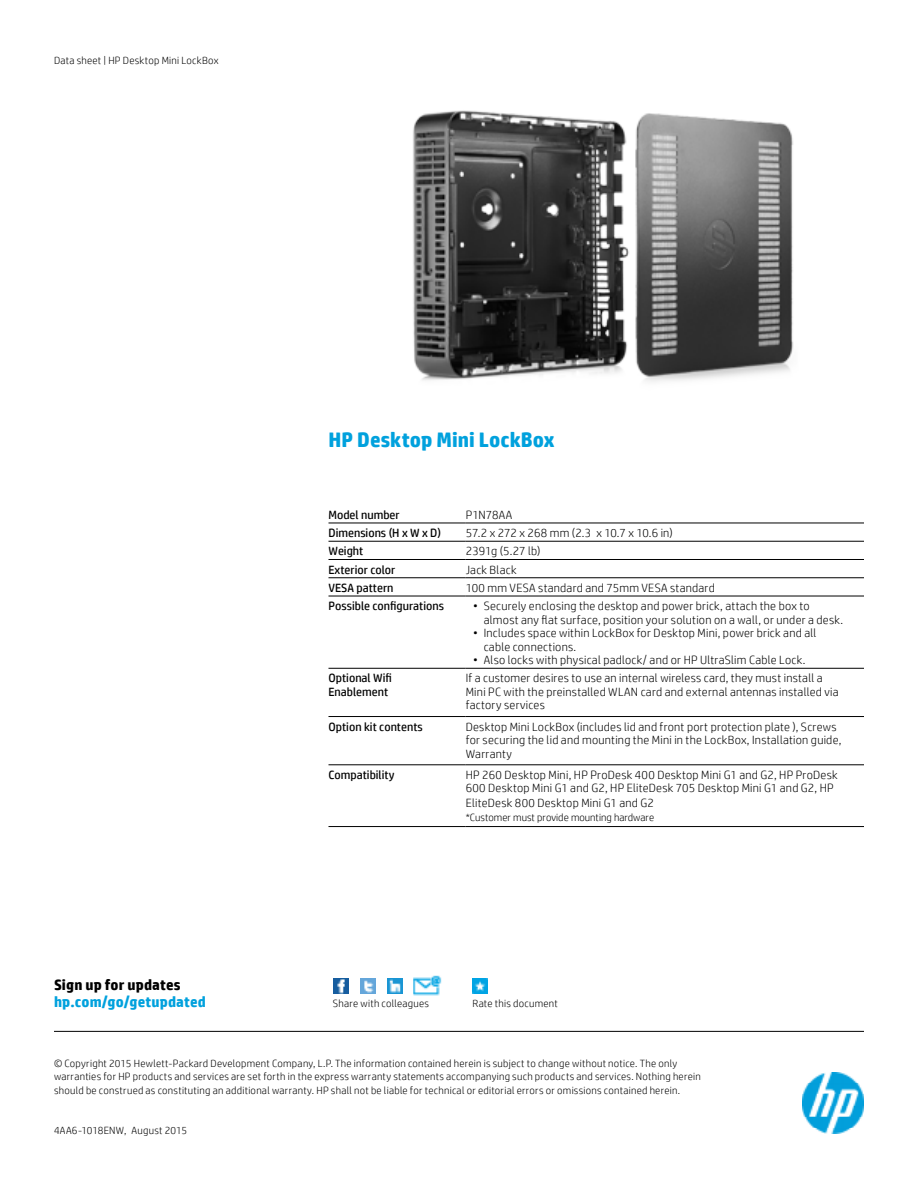
<style>
.page{position:relative;width:918px;height:1188px;background:#fff}
.page>*{position:absolute;margin:0;border:0;box-sizing:border-box;transform-origin:0 0}
.t1{font:700 21px "HP Simplified";letter-spacing:.005em;color:#00a1dd}
.t2{font:700 15px "HP Simplified";letter-spacing:.01em;color:#00a1dd}
.t3{font:700 15px "HP Simplified";letter-spacing:.01em;color:#000}
.t4{font:300 12px/13.5px "HP Simplified";letter-spacing:.02em;color:#000}
.t5{font:12px/13.5px "HP Simplified";color:#000}
.t6{font:300 12px "HP Simplified";color:#000}
.t7{font:300 10.5px/13.5px "HP Simplified";letter-spacing:.025em;color:#000}
.t8{font:300 10.5px "HP Simplified";color:#000}
</style>
<div class="page">
<img style="left:472px;top:978px;width:16px;height:16px">
<img style="left:333px;top:978px;width:15px;height:16px">
<img style="left:360px;top:978px;width:15px;height:16px">
<img style="left:387px;top:978px;width:15px;height:16px">
<img style="left:413px;top:975px;width:29px;height:20px">
<img style="left:802px;top:1072px;width:62px;height:62px">
<hr style="left:54px;top:1031px;width:810px;height:1px;background:#000">
<hr style="left:328px;top:523px;width:138px;height:1px;background:#000">
<hr style="left:466px;top:523px;width:398px;height:1px;background:#000">
<hr style="left:328px;top:541px;width:138px;height:1px;background:#000">
<hr style="left:466px;top:541px;width:398px;height:1px;background:#000">
<hr style="left:328px;top:559px;width:138px;height:1px;background:#000">
<hr style="left:466px;top:559px;width:398px;height:1px;background:#000">
<hr style="left:328px;top:577px;width:138px;height:1px;background:#000">
<hr style="left:466px;top:577px;width:398px;height:1px;background:#000">
<hr style="left:328px;top:596px;width:138px;height:1px;background:#000">
<hr style="left:466px;top:596px;width:398px;height:1px;background:#000">
<hr style="left:328px;top:668px;width:138px;height:1px;background:#000">
<hr style="left:466px;top:668px;width:398px;height:1px;background:#000">
<hr style="left:328px;top:716px;width:138px;height:1px;background:#000">
<hr style="left:466px;top:716px;width:398px;height:1px;background:#000">
<hr style="left:328px;top:764px;width:138px;height:1px;background:#000">
<hr style="left:466px;top:764px;width:398px;height:1px;background:#000">
<hr style="left:328px;top:826px;width:138px;height:1px;background:#000">
<hr style="left:466px;top:826px;width:398px;height:1px;background:#000">
<img style="left:413px;top:110px;width:381px;height:272px">
<p class="t7" style="left:54px;top:54px;width:166px">Data sheet | HP Desktop Mini LockBox</p>
<p class="t3" style="left:54px;top:976px;width:128px">Sign up for updates</p>
<p class="t2" style="left:54px;top:993px;width:153px">hp.com/go/getupdated</p>
<h1 class="t1" style="left:328px;top:428px;width:228px">HP Desktop Mini LockBox</h1>
<p class="t5" style="left:328px;top:508px;width:73px">Model number</p>
<p class="t4" style="left:466px;top:508px;width:48px">P1N78AA</p>
<p class="t5" style="left:328px;top:526px;width:114px">Dimensions (H x W x D)</p>
<p class="t4" style="left:466px;top:526px;width:209px">57.2 x 272 x 268 mm (2.3 x 10.7 x 10.6 in)</p>
<p class="t5" style="left:328px;top:544px;width:36px">Weight</p>
<p class="t6" style="left:466px;top:544px;width:76px">2391g (5.27 lb)</p>
<p class="t5" style="left:328px;top:562px;width:68px">Exterior color</p>
<p class="t4" style="left:466px;top:562px;width:52px">Jack Black</p>
<p class="t5" style="left:328px;top:581px;width:67px">VESA pattern</p>
<p class="t4" style="left:466px;top:581px;width:251px">100 mm VESA standard and 75mm VESA standard</p>
<p class="t5" style="left:328px;top:599px;width:117px">Possible configurations</p>
<p class="t4" style="left:484px;top:599px;width:361px;text-indent:-10px">• Securely enclosing the desktop and power brick, attach the box to almost any flat surface, position your solution on a wall, or under a desk.</p>
<p class="t4" style="left:484px;top:626px;width:334px;text-indent:-10px">• Includes space within LockBox for Desktop Mini, power brick and all cable connections.</p>
<p class="t4" style="left:473px;top:653px;width:334px">• Also locks with physical padlock/ and or HP UltraSlim Cable Lock.</p>
<p class="t5" style="left:328px;top:671px;width:65px">Optional Wifi<br>Enablement</p>
<p class="t4" style="left:466px;top:671px;width:374px">If a customer desires to use an internal wireless card, they must install a<br>Mini PC with the preinstalled WLAN card and external antennas installed via factory services</p>
<p class="t5" style="left:328px;top:720px;width:96px">Option kit contents</p>
<p class="t4" style="left:466px;top:719px;width:377px">Desktop Mini LockBox (includes lid and front port protection plate ), Screws for securing the lid and mounting the Mini in the LockBox, Installation guide,<br>Warranty</p>
<p class="t5" style="left:328px;top:768px;width:67px">Compatibility</p>
<p class="t4" style="left:466px;top:768px;width:374px">HP 260 Desktop Mini, HP ProDesk 400 Desktop Mini G1 and G2, HP ProDesk<br>600 Desktop Mini G1 and G2, HP EliteDesk 705 Desktop Mini G1 and G2, HP</p>
<p class="t4" style="left:466px;top:796px;width:190px">EliteDesk 800 Desktop Mini G1 and G2</p>
<p class="t8" style="left:466px;top:811px;width:190px">*Customer must provide mounting hardware</p>
<p class="t7" style="left:333px;top:996px;width:98px">Share with colleagues</p>
<p class="t7" style="left:472px;top:996px;width:87px">Rate this document</p>
<p class="t7" style="left:54px;top:1056px;width:648px">© Copyright 2015 Hewlett-Packard Development Company, L.P. The information contained herein is subject to change without notice. The only warranties for HP products and services are set forth in the express warranty statements accompanying such products and services. Nothing herein should be construed as constituting an additional warranty. HP shall not be liable for technical or editorial errors or omissions contained herein.</p>
<p class="t7" style="left:54px;top:1123px;width:135px">4AA6-1018ENW, August 2015</p>
</div>
